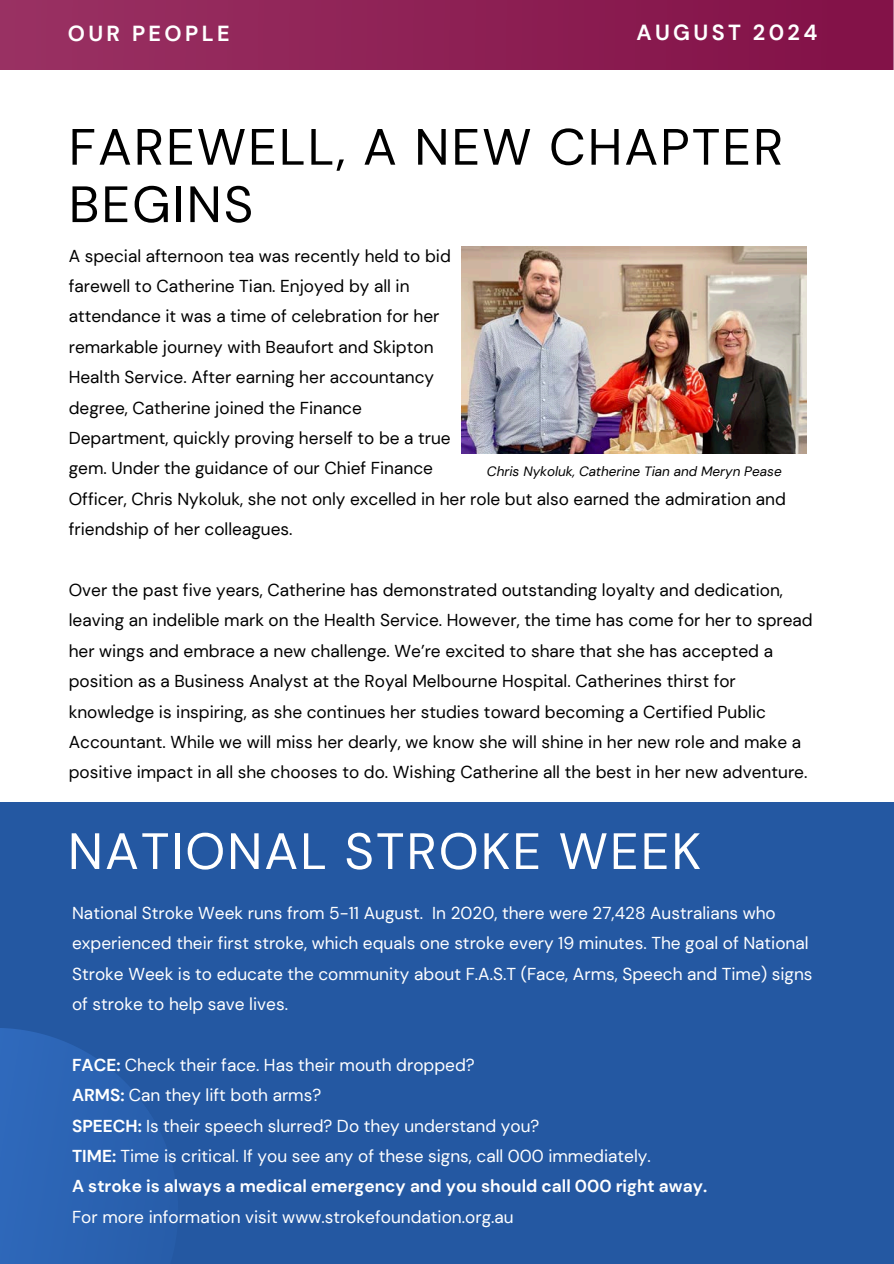
<style>
.page{position:relative;width:894px;height:1264px;background:#fff}
.page>*{position:absolute;margin:0;border:0;box-sizing:border-box;transform-origin:0 0}
.t1{font:51px/57.3px "DM Sans";letter-spacing:.04em;color:#000}
.t2{font:51px "DM Sans";letter-spacing:.04em;color:#fff}
.t3{font:700 21.75px "DM Sans";letter-spacing:.155em;color:#fff}
.t4{font:17.25px/30.3px "DM Sans";color:#000}
.t5{font:17.25px/30.3px "DM Sans";color:#fff}
.t6{font:italic 13.5px "DM Sans";color:#000}
.s1{font-weight:700}
</style>
<div class="page">
<div style="left:0;top:802px;width:893px;height:461px;background:#2458a2"></div>
<svg style="left:0;top:1028px;width:157px;height:235px;fill:#2b63b3"></svg>
<svg style="left:0;top:0;width:893px;height:70px;background:#8d2054"></svg>
<img style="left:461px;top:246px;width:345px;height:207px">
<h3 class="t3" style="left:68px;top:19px;width:163px">OUR PEOPLE</h3>
<h1 class="t3" style="left:636px;top:18px;width:182px">AUGUST 2024</h1>
<h1 class="t1" style="left:69px;top:119px;width:715px">FAREWELL, A NEW CHAPTER<br>BEGINS</h1>
<h3 class="t4" style="left:69px;top:241px;width:718px">A special afternoon tea was recently held to bid<br>farewell to Catherine Tian. Enjoyed by all in<br>attendance it was a time of celebration for her<br>remarkable journey with Beaufort and Skipton<br>Health Service. After earning her accountancy<br>degree, Catherine joined the Finance<br>Department, quickly proving herself to be a true<br>gem. Under the guidance of our Chief Finance<br>Officer, Chris Nykoluk, she not only excelled in her role but also earned the admiration and friendship of her colleagues.</h3>
<h3 class="t6" style="left:487px;top:462px;width:296px">Chris Nykoluk, Catherine Tian and Meryn Pease</h3>
<p class="t4" style="left:69px;top:575px;width:745px">Over the past five years, Catherine has demonstrated outstanding loyalty and dedication, leaving an indelible mark on the Health Service. However, the time has come for her to spread her wings and embrace a new challenge. We’re excited to share that she has accepted a position as a Business Analyst at the Royal Melbourne Hospital. Catherines thirst for knowledge is inspiring, as she continues her studies toward becoming a Certified Public Accountant. While we will miss her dearly, we know she will shine in her new role and make a positive impact in all she chooses to do. Wishing Catherine all the best in her new adventure.</p>
<p class="t2" style="left:68px;top:818px;width:634px">NATIONAL STROKE WEEK</p>
<p class="t5" style="left:72px;top:897px;width:741px">National Stroke Week runs from 5-11 August. In 2020, there were 27,428 Australians who experienced their first stroke, which equals one stroke every 19 minutes. The goal of National Stroke Week is to educate the community about F.A.S.T (Face, Arms, Speech and Time) signs of stroke to help save lives.</p>
<p class="t5" style="left:72px;top:1049px;width:636px"><span class="s1">FACE:</span> Check their face. Has their mouth dropped?<br><span class="s1">ARMS:</span> Can they lift both arms?<br><span class="s1">SPEECH:</span> Is their speech slurred? Do they understand you?<br><span class="s1">TIME:</span> Time is critical. If you see any of these signs, call 000 immediately.<br><span class="s1">A stroke is always a medical emergency and you should call 000 right away.<br></span>For more information visit www.strokefoundation.org.au</p>
</div>
